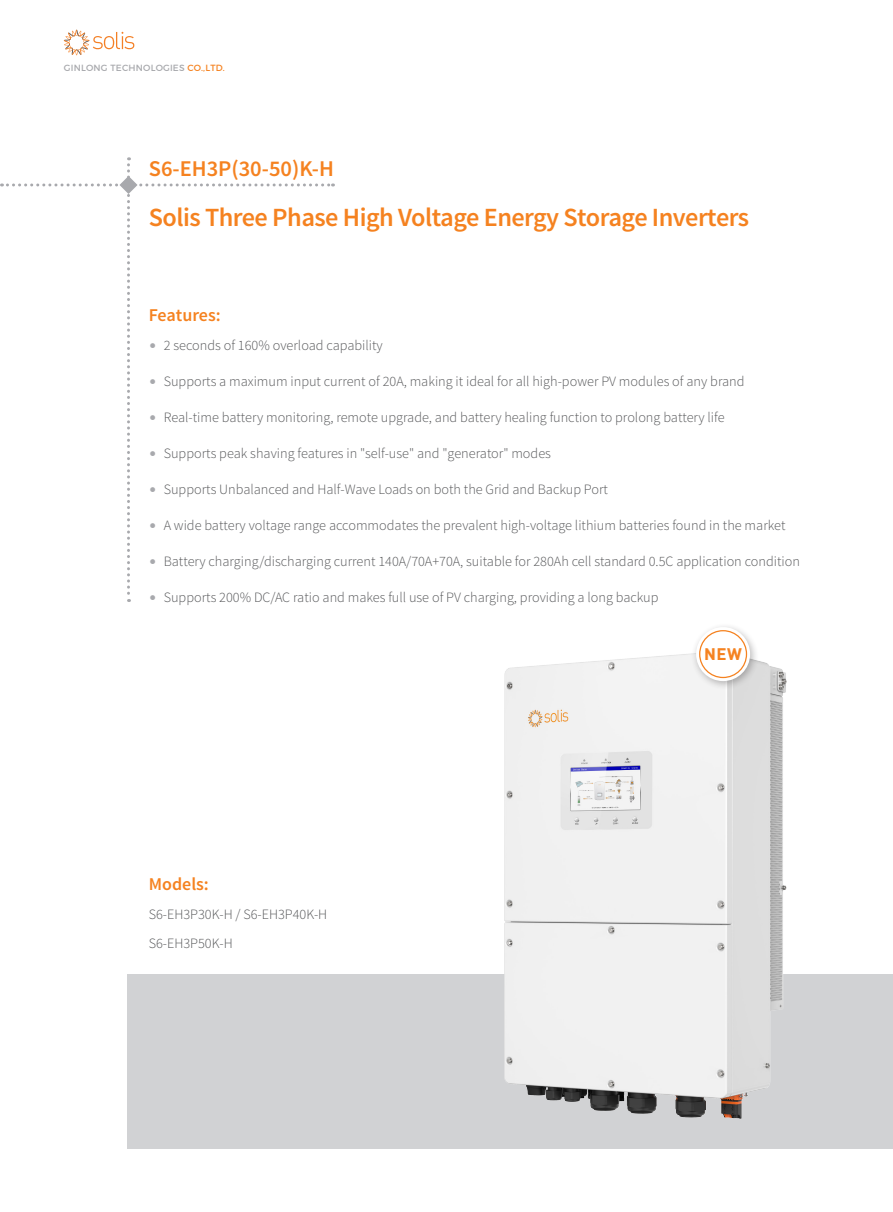
<style>
.page{position:relative;width:893px;height:1212px;background:#fff}
.page>*{position:absolute;margin:0;border:0;box-sizing:border-box;transform-origin:0 0}
.t1{font:600 26.25px "Source Sans Pro";letter-spacing:-.02em;color:#f58220}
.t2{font:600 22.5px "Source Sans Pro";color:#f58220}
.t3{font:600 18px "Source Sans Pro";color:#f58220}
.t4{font:700 16.5px "DIN Pro";color:#f58220}
.t5{font:300 14.25px/29.5px "Source Sans Pro";color:#57585a}
.t6{font:9px "Montserrat";letter-spacing:.025em;color:#a8a9ad}
.s1{color:#f58220}
.s2{color:#a8a9ad}
</style>
<div class="page">
<div style="left:128px;top:974px;width:765px;height:174px;background:#d1d2d4"></div>
<svg style="left:64px;top:30px;width:70px;height:25px"></svg>
<img style="left:505px;top:653px;width:282px;height:465px">
<div style="left:691px;top:623px;width:67px;height:66px;background:#231f20;opacity:.3"></div>
<svg style="left:696px;top:627px;width:54px;height:54px"></svg>
<div style="left:700px;top:631px;width:46px;height:46px;background:#fff;border-radius:50%"></div>
<div style="left:699px;top:630px;width:48px;height:48px;border:1px solid #f58220;border-radius:50%"></div>
<svg style="left:1px;top:157px;width:332px;height:445px"></svg>
<p class="t6" style="left:64px;top:63px;width:163px">GINLONG TECHNOLOGIES <span class="s1">CO.,LTD.</span></p>
<h2 class="t2" style="left:149px;top:154px;width:187px">S6-EH3P(30-50)K-H</h2>
<h1 class="t1" style="left:149px;top:201px;width:602px">Solis Three Phase High Voltage Energy Storage Inverters</h1>
<p class="t3" style="left:149px;top:304px;width:73px">Features:</p>
<p class="t5" style="left:149px;top:330px;width:235px"><span class="s2">•</span> 2 seconds of 160% overload capability</p>
<p class="t5" style="left:149px;top:366px;width:597px"><span class="s2">•</span> Supports a maximum input current of 20A, making it ideal for all high-power PV modules of any brand</p>
<p class="t5" style="left:149px;top:402px;width:577px"><span class="s2">•</span> Real-time battery monitoring, remote upgrade, and battery healing function to prolong battery life</p>
<p class="t5" style="left:149px;top:438px;width:404px"><span class="s2">•</span> Supports peak shaving features in "self-use" and "generator" modes</p>
<p class="t5" style="left:149px;top:474px;width:461px"><span class="s2">•</span> Supports Unbalanced and Half-Wave Loads on both the Grid and Backup Port</p>
<p class="t5" style="left:149px;top:510px;width:638px"><span class="s2">•</span> A wide battery voltage range accommodates the prevalent high-voltage lithium batteries found in the market</p>
<p class="t5" style="left:149px;top:546px;width:653px"><span class="s2">•</span> Battery charging/discharging current 140A/70A+70A, suitable for 280Ah cell standard 0.5C application condition</p>
<p class="t5" style="left:149px;top:582px;width:511px"><span class="s2">•</span> Supports 200% DC/AC ratio and makes full use of PV charging, providing a long backup</p>
<p class="t3" style="left:149px;top:873px;width:62px">Models:</p>
<p class="t5" style="left:149px;top:899px;width:180px">S6-EH3P30K-H / S6-EH3P40K-H<br>S6-EH3P50K-H</p>
<p class="t4" style="left:704px;top:643px;width:39px">NEW</p>
</div>
